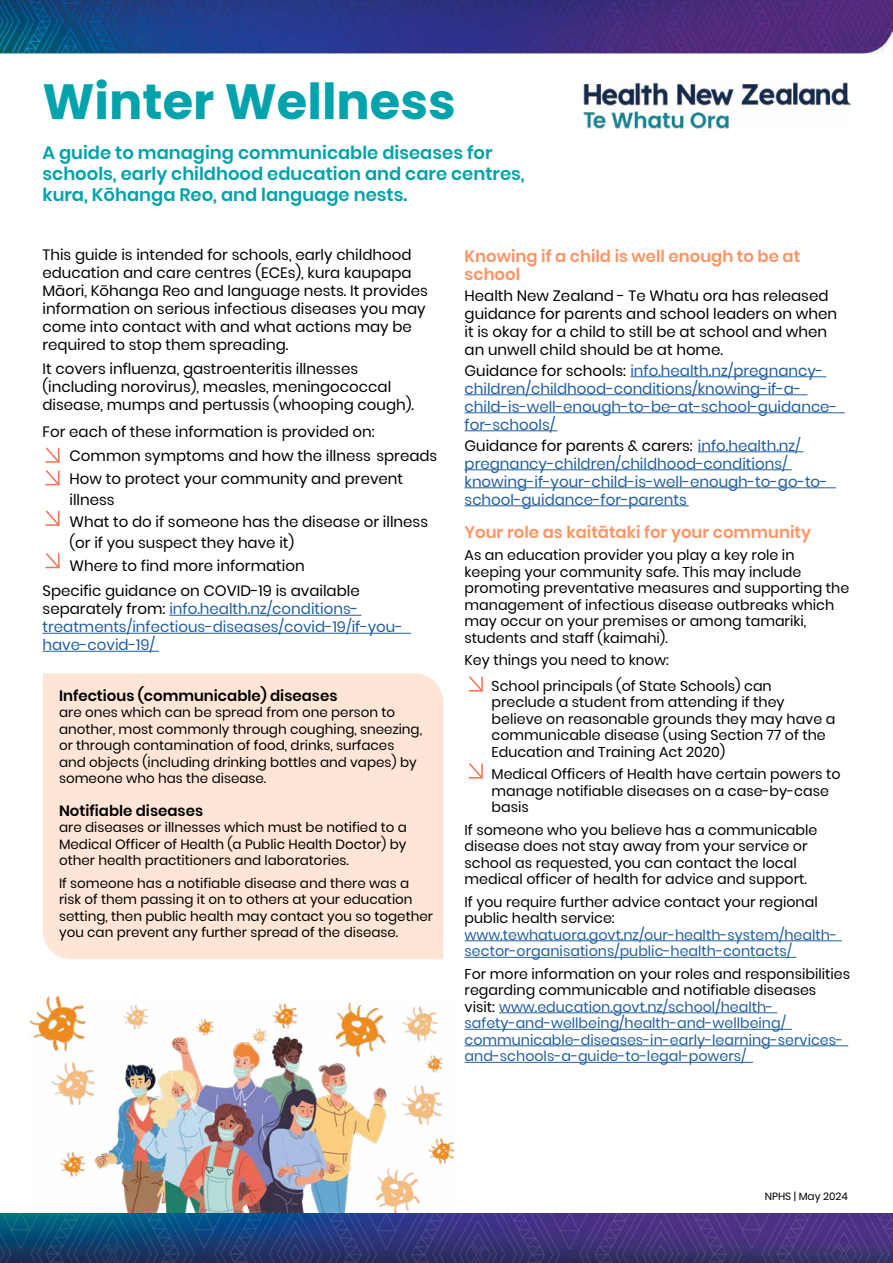
<style>
.page{position:relative;width:893px;height:1263px;background:#fff}
.page>*{position:absolute;margin:0;border:0;box-sizing:border-box;transform-origin:0 0}
.t1{font:700 49.5px "Poppins";color:#00a2ac}
.t2{font:600 18px/21px "Poppins";color:#00a2ac}
.t3{font:600 16.5px/18px "Poppins";color:#ff9464}
.t4{font:15px/18px "Poppins";color:#000}
.t5{font:15px/18px "Poppins";color:#215e9e}
.t6{font:600 15px "Poppins";color:#000}
.t7{font:14.25px/16.5px "Poppins";color:#000}
.t8{font:14.25px/16.5px "Poppins";color:#215e9e}
.t9{font:13.5px/16.5px "Poppins";color:#000}
.t10{font:10.5px "Poppins";color:#000}
.s1{color:#000}
</style>
<div class="page">
<img style="left:31px;top:997px;width:422px;height:214px">
<img style="left:0;top:0;width:893px;height:54px">
<img style="left:0;top:1211px;width:893px;height:52px">
<svg style="left:45px;top:447px;width:15px;height:39px"></svg>
<svg style="left:45px;top:553px;width:15px;height:16px"></svg>
<svg style="left:45px;top:510px;width:15px;height:16px"></svg>
<hr style="left:630px;top:376px;width:196px;height:1px;background:#215e9e">
<hr style="left:465px;top:394px;width:342px;height:1px;background:#215e9e">
<hr style="left:465px;top:412px;width:380px;height:1px;background:#215e9e">
<hr style="left:465px;top:430px;width:92px;height:1px;background:#215e9e">
<hr style="left:698px;top:451px;width:105px;height:1px;background:#215e9e">
<hr style="left:465px;top:469px;width:327px;height:1px;background:#215e9e">
<hr style="left:465px;top:487px;width:371px;height:1px;background:#215e9e">
<hr style="left:465px;top:505px;width:224px;height:1px;background:#215e9e">
<hr style="left:465px;top:940px;width:377px;height:1px;background:#215e9e">
<hr style="left:465px;top:957px;width:331px;height:1px;background:#215e9e">
<hr style="left:499px;top:1012px;width:278px;height:1px;background:#215e9e">
<hr style="left:465px;top:1029px;width:327px;height:1px;background:#215e9e">
<hr style="left:465px;top:1045px;width:383px;height:1px;background:#215e9e">
<hr style="left:465px;top:1062px;width:288px;height:1px;background:#215e9e">
<svg style="left:468px;top:676px;width:15px;height:16px"></svg>
<svg style="left:468px;top:763px;width:15px;height:16px"></svg>
<hr style="left:169px;top:615px;width:192px;height:1px;background:#215e9e">
<hr style="left:43px;top:633px;width:368px;height:1px;background:#215e9e">
<hr style="left:43px;top:651px;width:116px;height:1px;background:#215e9e">
<img style="left:583px;top:82px;width:267px;height:47px">
<div style="left:43px;top:673px;width:400px;height:286px;background:#ffe5d6"></div>
<h1 class="t1" style="left:43px;top:73px;width:415px">Winter Wellness</h1>
<p class="t2" style="left:43px;top:143px;width:484px">A guide to managing communicable diseases for schools, early childhood education and care centres, kura, Kōhanga Reo, and language nests.</p>
<p class="t4" style="left:43px;top:246px;width:387px">This guide is intended for schools, early childhood education and care centres (ECEs), kura kaupapa Māori, Kōhanga Reo and language nests. It provides information on serious infectious diseases you may come into contact with and what actions may be required to stop them spreading.</p>
<p class="t4" style="left:43px;top:360px;width:373px">It covers influenza, gastroenteritis illnesses (including norovirus), measles, meningococcal disease, mumps and pertussis (whooping cough).</p>
<p class="t4" style="left:70px;top:420px;width:369px;line-height:24px;text-indent:-27px">For each of these information is provided on:<br>Common symptoms and how the illness spreads</p>
<p class="t4" style="left:70px;top:468px;width:335px;line-height:21px">How to protect your community and prevent illness</p>
<p class="t4" style="left:70px;top:511px;width:360px;line-height:21px">What to do if someone has the disease or illness (or if you suspect they have it)</p>
<p class="t4" style="left:43px;top:553px;width:319px;line-height:25.5px;text-indent:27px">Where to find more information<br>Specific guidance on COVID-19 is available</p>
<p class="t5" style="left:43px;top:600px;width:362px"><span class="s1">separately from:</span> info.health.nz/conditions&shy;treatments/infectious-diseases/covid-19/if-you&shy;have-covid-19/</p>
<p class="t6" style="left:59px;top:687px;width:280px">Infectious (communicable) diseases</p>
<p class="t9" style="left:59px;top:704px;width:364px">are ones which can be spread from one person to another, most commonly through coughing, sneezing, or through contamination of food, drinks, surfaces and objects (including drinking bottles and vapes) by someone who has the disease.</p>
<p class="t6" style="left:59px;top:802px;width:146px">Notifiable diseases</p>
<p class="t9" style="left:59px;top:819px;width:349px;text-align:justify">are diseases or illnesses which must be notified to a Medical Officer of Health (a Public Health Doctor) by other health practitioners and laboratories.</p>
<p class="t9" style="left:59px;top:875px;width:375px">If someone has a notifiable disease and there was a risk of them passing it on to others at your education setting, then public health may contact you so together you can prevent any further spread of the disease.</p>
<p class="t3" style="left:465px;top:247px;width:337px">Knowing if a child is well enough to be at school</p>
<p class="t4" style="left:465px;top:286px;width:374px">Health New Zealand - Te Whatu ora has released guidance for parents and school leaders on when it is okay for a child to still be at school and when an unwell child should be at home.</p>
<p class="t5" style="left:465px;top:361px;width:374px"><span class="s1">Guidance for schools:</span> info.health.nz/pregnancy&shy;children/childhood-conditions/knowing-if-a&shy;child-is-well-enough-to-be-at-school-guidance&shy;for-schools/</p>
<p class="t5" style="left:465px;top:436px;width:365px"><span class="s1">Guidance for parents &amp; carers:</span> info.health.nz/ pregnancy-children/childhood-conditions/ knowing-if-your-child-is-well-enough-to-go-to&shy;school-guidance-for-parents</p>
<p class="t3" style="left:465px;top:523px;width:348px">Your role as kaitātaki for your community</p>
<p class="t7" style="left:465px;top:547px;width:386px">As an education provider you play a key role in keeping your community safe. This may include promoting preventative measures and supporting the management of infectious disease outbreaks which may occur on your premises or among tamariki, students and staff (kaimahi).</p>
<p class="t7" style="left:492px;top:647px;width:282px;line-height:25.5px;text-indent:-27px">Key things you need to know:<br>School principals (of State Schools) can</p>
<p class="t7" style="left:492px;top:694px;width:345px">preclude a student from attending if they believe on reasonable grounds they may have a communicable disease (using Section 77 of the Education and Training Act 2020)</p>
<p class="t7" style="left:492px;top:766px;width:351px">Medical Officers of Health have certain powers to manage notifiable diseases on a case-by-case basis</p>
<p class="t7" style="left:465px;top:821px;width:354px">If someone who you believe has a communicable disease does not stay away from your service or school as requested, you can contact the local medical officer of health for advice and support.</p>
<p class="t7" style="left:465px;top:893px;width:355px">If you require further advice contact your regional public health service:</p>
<p class="t8" style="left:465px;top:926px;width:374px">www.tewhatuora.govt.nz/our-health-system/health&shy;sector-organisations/public-health-contacts/</p>
<p class="t8" style="left:465px;top:965px;width:387px"><span class="s1">For more information on your roles and responsibilities regarding communicable and notifiable diseases<br>visit:</span> www.education.govt.nz/school/health&shy;safety-and-wellbeing/health-and-wellbeing/ communicable-diseases-in-early-learning-services&shy;and-schools-a-guide-to-legal-powers/</p>
<p class="t10" style="left:765px;top:1190px;width:85px">NPHS | May 2024</p>
</div>
